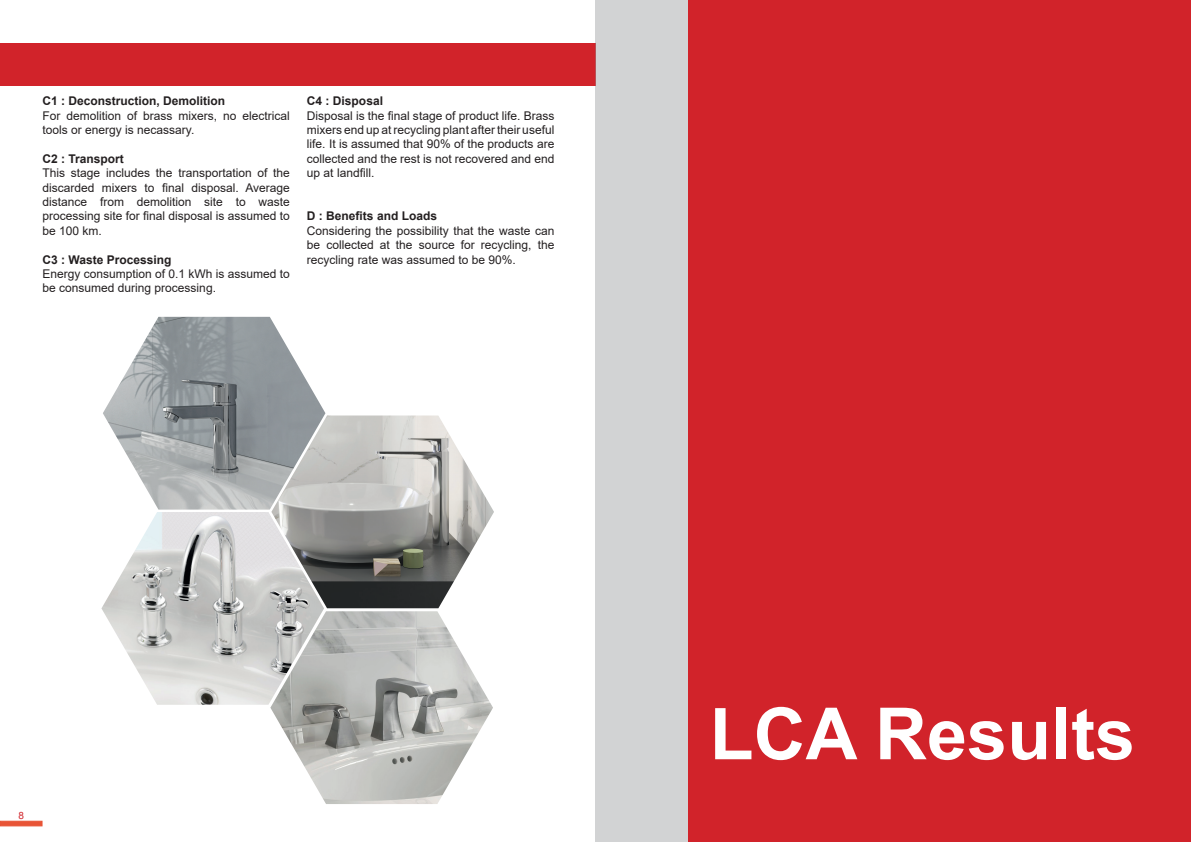
<style>
.page{position:relative;width:1191px;height:842px;background:#fff}
.page>*{position:absolute;margin:0;border:0;box-sizing:border-box;transform-origin:0 0}
.t1{font:700 72px "Arial";color:#fff}
.t2{font:12px/14.4px "Arial";color:#231f20;text-align:justify}
.t3{font:700 12px "Arial";color:#231f20}
.t4{font:10px "Arial";color:#d1232a}
</style>
<div class="page">
<div style="left:0;top:821px;width:43px;height:5px;background:#e85436;border:1px solid #e85436"></div>
<div style="left:0;top:43px;width:595px;height:43px;background:#d1232a"></div>
<img style="left:103px;top:317px;width:222px;height:193px">
<img style="left:101px;top:512px;width:223px;height:193px">
<img style="left:271px;top:415px;width:223px;height:193px">
<img style="left:270px;top:611px;width:223px;height:193px">
<div style="left:688px;top:0;width:503px;height:842px;background:#d1232a"></div>
<div style="left:595px;top:0;width:93px;height:842px;background:#d2d3d4"></div>
<p class="t3" style="left:43px;top:92px;width:184px">C1 : Deconstruction, Demolition</p>
<p class="t2" style="left:43px;top:108px;width:249px">For demolition of brass mixers, no electrical tools or energy is necassary.</p>
<p class="t3" style="left:43px;top:150px;width:83px">C2 : Transport</p>
<p class="t2" style="left:43px;top:166px;width:249px">This stage includes the transportation of the discarded mixers to final disposal. Average distance from demolition site to waste processing site for final disposal is assumed to be 100 km.</p>
<p class="t3" style="left:43px;top:251px;width:130px">C3 : Waste Processing</p>
<p class="t2" style="left:43px;top:266px;width:249px">Energy consumption of 0.1 kWh is assumed to be consumed during processing.</p>
<p class="t3" style="left:307px;top:92px;width:78px">C4 : Disposal</p>
<p class="t2" style="left:307px;top:108px;width:249px">Disposal is the final stage of product life. Brass mixers end up at recycling plant after their useful life. It is assumed that 90% of the products are collected and the rest is not recovered and end up at landfill.</p>
<p class="t3" style="left:307px;top:208px;width:132px">D : Benefits and Loads</p>
<p class="t2" style="left:307px;top:223px;width:249px">Considering the possibility that the waste can be collected at the source for recycling, the recycling rate was assumed to be 90%.</p>
<p class="t4" style="left:18px;top:808px;width:7px">8</p>
<h1 class="t1" style="left:709px;top:683px;width:427px">LCA Results</h1>
</div>
